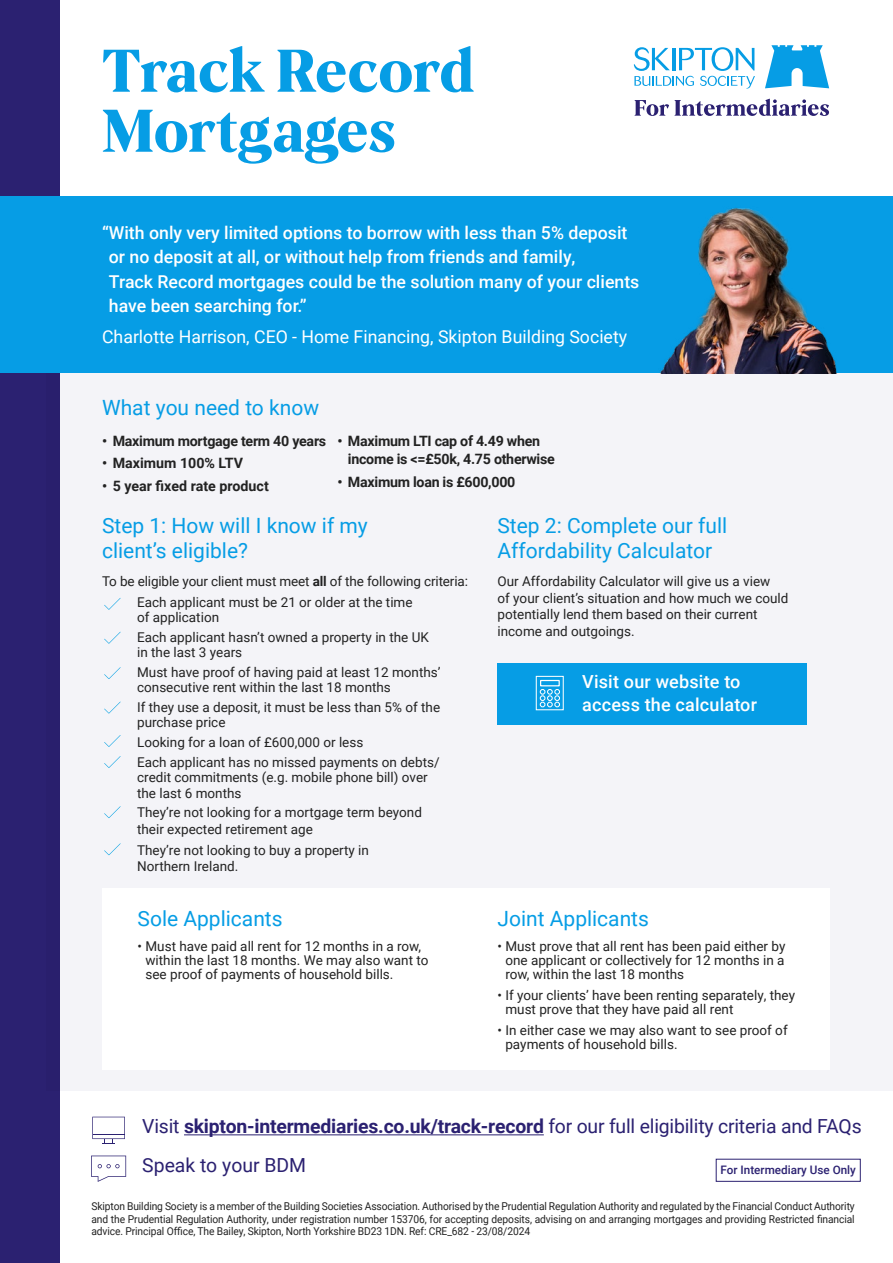
<style>
.page{position:relative;width:893px;height:1263px;background:#fff}
.page>*{position:absolute;margin:0;border:0;box-sizing:border-box;transform-origin:0 0}
.t1{font:700 60px/60px "Turret 1853";color:#069de5}
.t2{font:21px/25.2px "Roboto";color:#069de5}
.t3{font:19.35px/38.8px "Roboto";letter-spacing:-.01em;color:#2b2171}
.t4{font:500 18px/22.5px "Roboto";letter-spacing:.01em;color:#fff}
.t5{font:500 17.7px/24.3px "Roboto";color:#fff}
.t6{font:17.7px "Roboto";color:#fff}
.t7{font:700 14.25px/18px "Roboto";letter-spacing:-.02em;color:#222}
.t8{font:700 14.25px "Roboto";color:#222}
.t9{font:13.5px/14.2px "Roboto";color:#222}
.t10{font:500 11.7px "Roboto";color:#2b2171}
.t11{font:10.8px/12.9px "Roboto";letter-spacing:-.01em;color:#222;text-align:justify;scale:.95 1}
.s1{font-weight:700}
</style>
<div class="page">
<div style="left:47px;top:334px;width:846px;height:757px;background:#f4f4f8"></div>
<div style="left:102px;top:889px;width:727px;height:181px;background:#fff"></div>
<div style="left:0;top:0;width:60px;height:1263px;background:#2b2171"></div>
<div style="left:0;top:197px;width:893px;height:176px;background:#069de5"></div>
<img style="left:660px;top:208px;width:177px;height:165px">
<div style="left:716px;top:1159px;width:145px;height:23px;border:1px solid #2b2171"></div>
<hr style="left:184px;top:1134px;width:360px;height:1px;background:#2b2171">
<svg style="left:91px;top:1155px;width:35px;height:27px"></svg>
<svg style="left:92px;top:1117px;width:33px;height:27px"></svg>
<svg style="left:104px;top:598px;width:17px;height:12px"></svg>
<svg style="left:104px;top:632px;width:17px;height:12px"></svg>
<svg style="left:104px;top:667px;width:17px;height:12px"></svg>
<svg style="left:104px;top:701px;width:17px;height:12px"></svg>
<svg style="left:104px;top:735px;width:17px;height:12px"></svg>
<svg style="left:104px;top:756px;width:17px;height:12px"></svg>
<svg style="left:104px;top:806px;width:17px;height:12px"></svg>
<div style="left:497px;top:663px;width:310px;height:61px;background:#069de5"></div>
<div style="left:536px;top:676px;width:28px;height:34px;border:1px solid #fff"></div>
<div style="left:540px;top:680px;width:20px;height:6px;border:1px solid #fff"></div>
<svg style="left:539px;top:689px;width:21px;height:19px"></svg>
<svg style="left:634px;top:99px;width:195px;height:17px"></svg>
<svg style="left:634px;top:47px;width:121px;height:42px"></svg>
<svg style="left:765px;top:45px;width:64px;height:43px"></svg>
<svg style="left:104px;top:843px;width:17px;height:12px"></svg>
<h1 class="t1" style="left:102px;top:40px;width:374px">Track Record<br>Mortgages</h1>
<h3 class="t5" style="left:109px;top:220px;width:532px;text-indent:-7px">“With only very limited options to borrow with less than 5% deposit or no deposit at all, or without help from friends and family,<br>Track Record mortgages could be the solution many of your clients have been searching for.”</h3>
<h3 class="t6" style="left:102px;top:324px;width:527px">Charlotte Harrison, CEO - Home Financing, Skipton Building Society</h3>
<h2 class="t2" style="left:102px;top:394px;width:219px">What you need to know</h2>
<p class="t7" style="left:102px;top:432px;width:226px">• Maximum mortgage term 40 years</p>
<p class="t8" style="left:102px;top:453px;width:143px">• Maximum 100% LTV</p>
<p class="t8" style="left:102px;top:476px;width:168px">• 5 year fixed rate product</p>
<p class="t7" style="left:348px;top:432px;width:208px;text-indent:-11px">• Maximum LTI cap of 4.49 when income is &lt;=£50k, 4.75 otherwise</p>
<p class="t7" style="left:337px;top:472px;width:180px">• Maximum loan is £600,000</p>
<h2 class="t2" style="left:102px;top:512px;width:267px">Step 1: How will I know if my client’s eligible?</h2>
<p class="t9" style="left:137px;top:571px;width:332px;line-height:20.4px;text-indent:-35px">To be eligible your client must meet <span class="s1">all</span> of the following criteria:<br>Each applicant must be 21 or older at the time</p>
<p class="t9" style="left:137px;top:607px;width:293px;line-height:19.6px">of application<br>Each applicant hasn’t owned a property in the UK</p>
<p class="t9" style="left:137px;top:642px;width:305px;line-height:19.6px">in the last 3 years<br>Must have proof of having paid at least 12 months’</p>
<p class="t9" style="left:137px;top:677px;width:305px;line-height:19.6px">consecutive rent within the last 18 months<br>If they use a deposit, it must be less than 5% of the</p>
<p class="t9" style="left:137px;top:712px;width:304px;line-height:19.6px">purchase price<br>Looking for a loan of £600,000 or less<br>Each applicant has no missed payments on debts/</p>
<p class="t9" style="left:137px;top:769px;width:292px;line-height:15.5px">credit commitments (e.g. mobile phone bill) over the last 6 months</p>
<p class="t9" style="left:137px;top:804px;width:286px;line-height:16.5px">They’re not looking for a mortgage term beyond their expected retirement age</p>
<p class="t9" style="left:137px;top:841px;width:233px;line-height:16.5px">They’re not looking to buy a property in<br>Northern Ireland.</p>
<h2 class="t2" style="left:497px;top:512px;width:231px">Step 2: Complete our full<br>Affordability Calculator</h2>
<p class="t9" style="left:497px;top:572px;width:292px;line-height:16.5px">Our Affordability Calculator will give us a view<br>of your client’s situation and how much we could potentially lend them based on their current income and outgoings.</p>
<h3 class="t4" style="left:582px;top:670px;width:176px">Visit our website to access the calculator</h3>
<h2 class="t2" style="left:138px;top:905px;width:147px">Sole Applicants</h2>
<h2 class="t2" style="left:497px;top:905px;width:153px">Joint Applicants</h2>
<p class="t9" style="left:145px;top:938px;width:284px;text-indent:-8px">• Must have paid all rent for 12 months in a row, within the last 18 months. We may also want to see proof of payments of household bills.</p>
<p class="t9" style="left:505px;top:938px;width:281px;text-align:justify;text-indent:-8px">• Must prove that all rent has been paid either by one applicant or collectively for 12 months in a row, within the last 18 months</p>
<p class="t9" style="left:505px;top:988px;width:291px;text-indent:-8px">• If your clients’ have been renting separately, they must prove that they have paid all rent</p>
<p class="t9" style="left:505px;top:1022px;width:284px;text-indent:-8px">• In either case we may also want to see proof of payments of household bills.</p>
<h3 class="t3" style="left:142px;top:1106px;width:721px">Visit <span class="s1">skipton-intermediaries.co.uk/track-record</span> for our full eligibility criteria and FAQs<br>Speak to your BDM</h3>
<p class="t10" style="left:720px;top:1162px;width:137px">For Intermediary Use Only</p>
<p class="t11" style="left:91px;top:1199px;width:805px">Skipton Building Society is a member of the Building Societies Association. Authorised by the Prudential Regulation Authority and regulated by the Financial Conduct Authority and the Prudential Regulation Authority, under registration number 153706, for accepting deposits, advising on and arranging mortgages and providing Restricted financial advice. Principal Office, The Bailey, Skipton, North Yorkshire BD23 1DN. Ref: CRE_682 - 23/08/2024</p>
</div>
